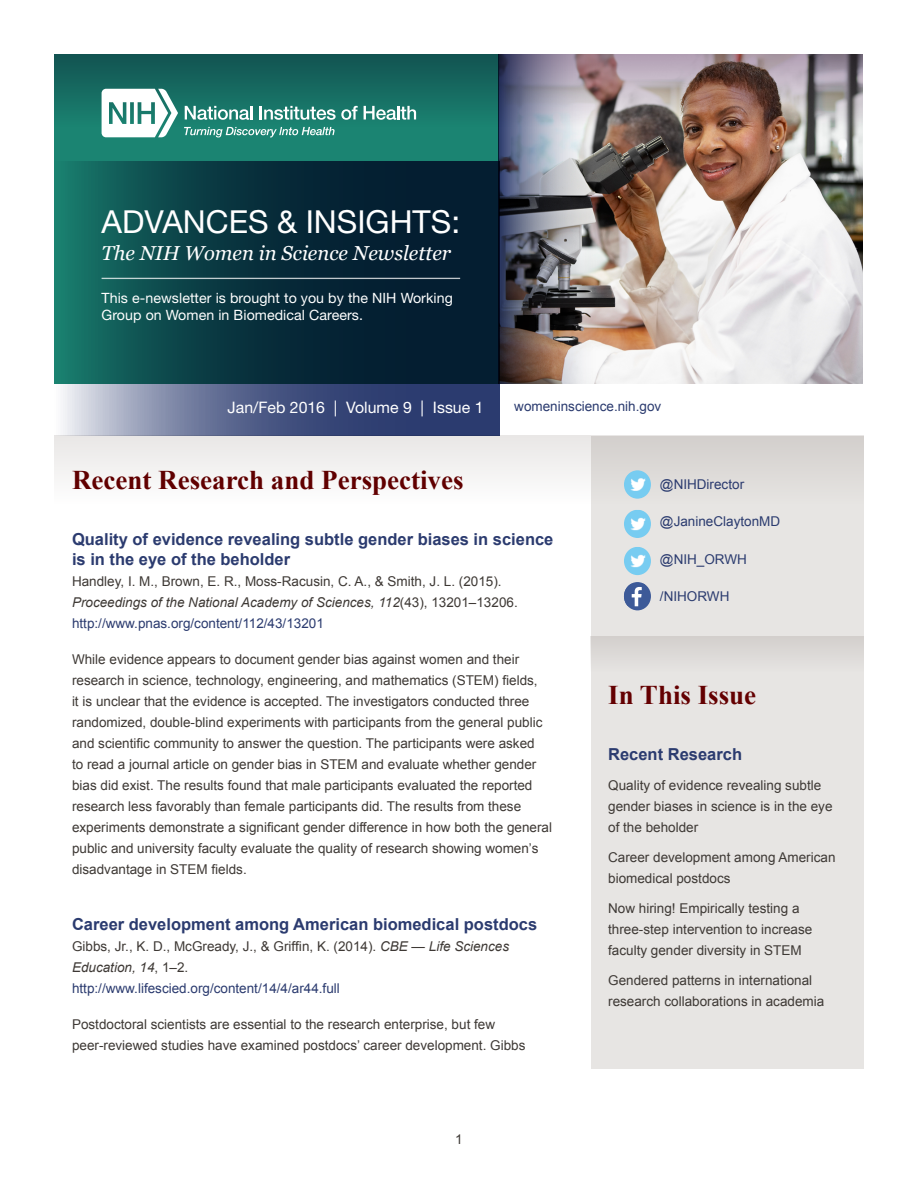
<style>
.page{position:relative;width:918px;height:1188px;background:#fff}
.page>*{position:absolute;margin:0;border:0;box-sizing:border-box;transform-origin:0 0}
.t1{font:31.65px "Helvetica Neue LT Std";color:#fff}
.t2{font:700 27px "Times New Roman";color:#640001}
.t3{font:italic 20.1px "Georgia";color:#fff}
.t4{font:700 16.5px/19.8px "Arial";color:#2b3b6f}
.P_DateVolumeIssue{font:15.9px "Helvetica Neue LT Std";color:#fff}
.P_Header{font:14.25px/17.2px "Helvetica Neue LT Std";letter-spacing:.005em;color:#fff}
.P_InThisIssue{font:13.5px/21px "Arial";color:#3e3935}
.P_HeaderURL{font:13.5px "Arial";color:#2b3b6f}
.P_SocialMedia{font:13.5px "Arial";color:#2b3b6f}
.s1{font-style:italic}
.s2{color:#2b3b6f}
</style>
<div class="page">
<div style="left:54px;top:54px;width:809px;height:329px;background:#1b8472"></div>
<img style="left:599px;top:126px;width:264px;height:257px">
<img style="left:498px;top:126px;width:101px;height:257px">
<img style="left:54px;top:54px;width:809px;height:72px">
<svg style="left:54px;top:161px;width:445px;height:274px;background:#194150"></svg>
<svg style="left:185px;top:106px;width:67px;height:14px"></svg>
<svg style="left:260px;top:106px;width:98px;height:14px"></svg>
<svg style="left:364px;top:106px;width:52px;height:14px"></svg>
<svg style="left:184px;top:127px;width:151px;height:10px"></svg>
<svg style="left:102px;top:89px;width:76px;height:48px"></svg>
<hr style="left:102px;top:278px;width:358px;height:1px;background:#fff">
<div style="left:591px;top:436px;width:272px;height:633px;background:#e7e5e3"></div>
<div style="left:590px;top:636px;width:274px;height:36px;background:#dbd8d6"></div>
<svg style="left:54px;top:436px;width:810px;height:68px"></svg>
<img style="left:624px;top:470px;width:27px;height:29px">
<img style="left:624px;top:510px;width:27px;height:28px">
<img style="left:624px;top:547px;width:27px;height:28px">
<div style="left:624px;top:582px;width:27px;height:28px;background:#3d5a98;border-radius:50%"></div>
<svg style="left:624px;top:583px;width:20px;height:23px"></svg>
<h1 class="t1" style="left:102px;top:203px;width:360px">ADVANCES &amp; INSIGHTS:</h1>
<h2 class="t3" style="left:102px;top:238px;width:351px">The NIH Women in Science Newsletter</h2>
<p class="P_Header" style="left:102px;top:289px;width:353px">This e-newsletter is brought to you by the NIH Working<br>Group on Women in Biomedical Careers.</p>
<p class="P_DateVolumeIssue" style="left:228px;top:398px;width:257px">Jan/Feb 2016 | Volume 9 | Issue 1</p>
<p class="P_HeaderURL" style="left:514px;top:398px;width:149px">womeninscience.nih.gov</p>
<h3 class="t2" style="left:72px;top:462px;width:393px">Recent Research and Perspectives</h3>
<h4 class="t4" style="left:72px;top:530px;width:483px">Quality of evidence revealing subtle gender biases in science is in the eye of the beholder</h4>
<h5 class="P_InThisIssue" style="left:72px;top:571px;width:447px">Handley, I. M., Brown, E. R., Moss-Racusin, C. A., &amp; Smith, J. L. (2015).<br><span class="s1">Proceedings of the National Academy of Sciences, 112</span>(43), 13201–13206.</h5>
<h5 class="P_HeaderURL" style="left:72px;top:614px;width:253px">http://www.pnas.org/content/112/43/13201</h5>
<p class="P_InThisIssue" style="left:72px;top:649px;width:482px">While evidence appears to document gender bias against women and their research in science, technology, engineering, and mathematics (STEM) fields,<br>it is unclear that the evidence is accepted. The investigators conducted three randomized, double-blind experiments with participants from the general public and scientific community to answer the question. The participants were asked<br>to read a journal article on gender bias in STEM and evaluate whether gender bias did exist. The results found that male participants evaluated the reported research less favorably than female participants did. The results from these experiments demonstrate a significant gender difference in how both the general public and university faculty evaluate the quality of research showing women’s disadvantage in STEM fields.</p>
<h4 class="t4" style="left:72px;top:914px;width:467px">Career development among American biomedical postdocs</h4>
<h5 class="P_InThisIssue" style="left:72px;top:936px;width:439px">Gibbs, Jr., K. D., McGready, J., &amp; Griffin, K. (2014). <span class="s1">CBE</span> — <span class="s1">Life Sciences<br>Education, 14</span>, 1–2.<br><span class="s2">http://www.lifescied.org/content/14/4/ar44.full</span></h5>
<p class="P_InThisIssue" style="left:72px;top:1014px;width:455px">Postdoctoral scientists are essential to the research enterprise, but few peer-reviewed studies have examined postdocs’ career development. Gibbs</p>
<p class="P_InThisIssue" style="left:455px;top:1129px;width:9px">1</p>
<p class="P_SocialMedia" style="left:660px;top:475px;width:86px">@NIHDirector</p>
<p class="P_SocialMedia" style="left:660px;top:513px;width:122px">@JanineClaytonMD</p>
<p class="P_SocialMedia" style="left:660px;top:550px;width:88px">@NIH_ORWH</p>
<p class="P_SocialMedia" style="left:660px;top:588px;width:71px">/NIHORWH</p>
<p class="t2" style="left:608px;top:677px;width:150px">In This Issue</p>
<h4 class="t4" style="left:608px;top:745px;width:135px">Recent Research</h4>
<p class="P_InThisIssue" style="left:608px;top:775px;width:226px">Quality of evidence revealing subtle gender biases in science is in the eye of the beholder</p>
<p class="P_InThisIssue" style="left:608px;top:847px;width:229px">Career development among American biomedical postdocs</p>
<p class="P_InThisIssue" style="left:608px;top:898px;width:206px">Now hiring! Empirically testing a three-step intervention to increase faculty gender diversity in STEM</p>
<p class="P_InThisIssue" style="left:608px;top:970px;width:218px">Gendered patterns in international research collaborations in academia</p>
</div>
